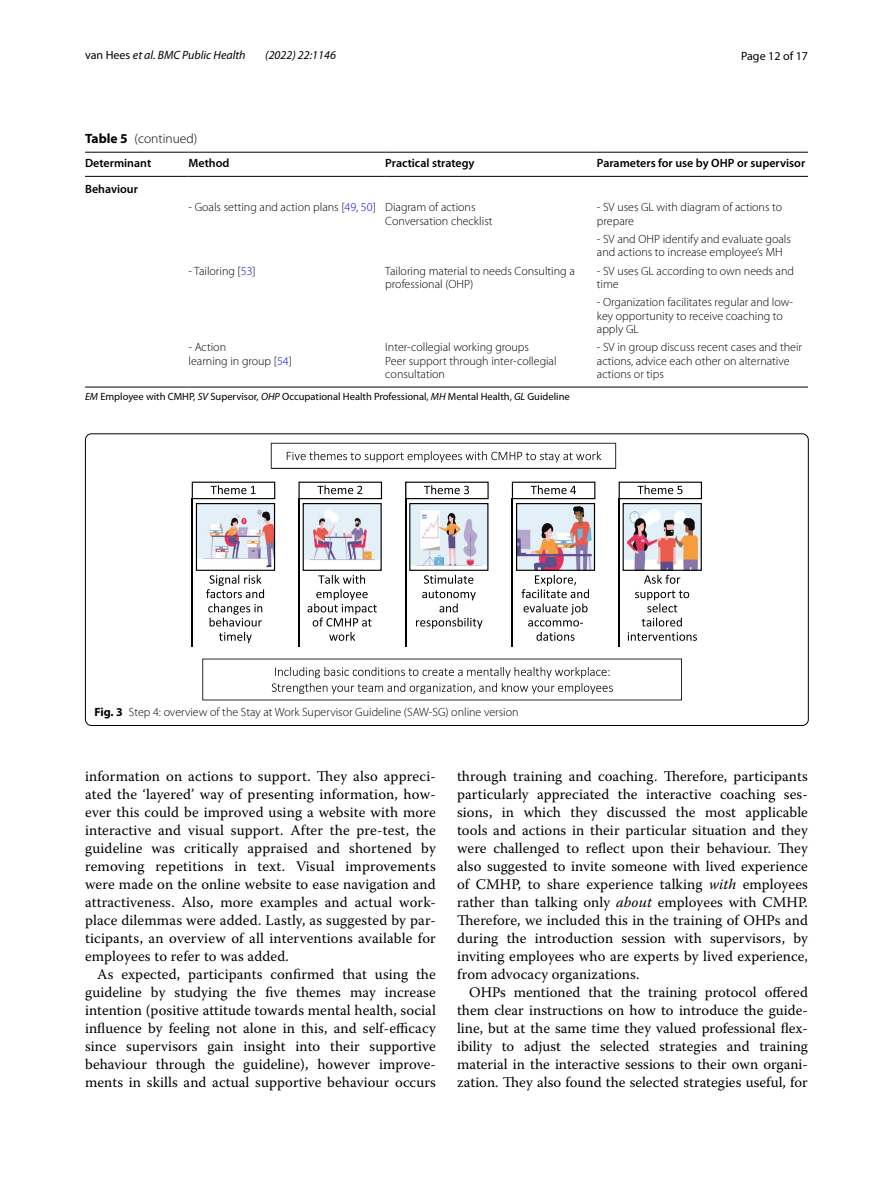
<style>
.page{position:relative;width:893px;height:1187px;background:#fff}
.page>*{position:absolute;margin:0;border:0;box-sizing:border-box;transform-origin:0 0}
.t1{font:14.7px/18px "Warnock Pro";letter-spacing:.005em;color:#000;text-align:justify}
.t2{font:300 13.5px "Myriad Pro";color:#000}
.t3{font:300 12px/13.5px "Myriad Pro";color:#000}
.t4{font:600 12px "Myriad Pro";color:#000}
.t5{font:italic 12px "Myriad Pro";color:#000}
.t6{font:12px "Myriad Pro";color:#000}
.t7{font:10.5px "Myriad Pro";color:#000}
.s1{font-style:normal}
.s2{font-weight:700}
.s3{color:#00f}
.s4{font-style:italic}
</style>
<div class="page">
<hr style="left:85px;top:152px;width:104px;height:1px;background:#000">
<hr style="left:85px;top:176px;width:104px;height:1px;background:#000">
<hr style="left:189px;top:152px;width:196px;height:1px;background:#000">
<hr style="left:189px;top:176px;width:196px;height:1px;background:#000">
<hr style="left:385px;top:152px;width:212px;height:1px;background:#000">
<hr style="left:385px;top:176px;width:212px;height:1px;background:#000">
<hr style="left:597px;top:152px;width:211px;height:1px;background:#000">
<hr style="left:597px;top:176px;width:211px;height:1px;background:#000">
<hr style="left:85px;top:387px;width:104px;height:1px;background:#000">
<hr style="left:189px;top:387px;width:196px;height:1px;background:#000">
<hr style="left:385px;top:387px;width:212px;height:1px;background:#000">
<hr style="left:597px;top:387px;width:211px;height:1px;background:#000">
<img style="left:275px;top:503px;width:344px;height:67px">
<svg style="left:271px;top:443px;width:345px;height:26px"></svg>
<hr style="left:192px;top:498px;width:1px;height:149px;background:#000">
<svg style="left:192px;top:481px;width:83px;height:162px"></svg>
<hr style="left:298px;top:498px;width:2px;height:149px;background:#000">
<svg style="left:308px;top:589px;width:69px;height:51px"></svg>
<svg style="left:298px;top:481px;width:84px;height:102px"></svg>
<hr style="left:405px;top:498px;width:1px;height:149px;background:#000">
<svg style="left:416px;top:590px;width:66px;height:38px"></svg>
<svg style="left:405px;top:481px;width:84px;height:102px"></svg>
<hr style="left:512px;top:498px;width:1px;height:149px;background:#000">
<svg style="left:528px;top:620px;width:55px;height:20px"></svg>
<img style="left:512px;top:481px;width:83px;height:133px">
<hr style="left:619px;top:498px;width:1px;height:149px;background:#000">
<svg style="left:635px;top:590px;width:54px;height:36px"></svg>
<svg style="left:628px;top:632px;width:69px;height:8px"></svg>
<svg style="left:619px;top:481px;width:83px;height:102px"></svg>
<svg style="left:202px;top:658px;width:480px;height:42px"></svg>
<p class="t5" style="left:85px;top:48px;width:162px"><span class="s1">van Hees</span> et al. BMC Public Health</p>
<p class="t5" style="left:265px;top:48px;width:72px">(2022) 22:1146</p>
<p class="t6" style="left:741px;top:48px;width:68px">Page 12 of 17</p>
<p class="t2" style="left:85px;top:131px;width:114px"><span class="s2">Table 5</span> (continued)</p>
<p class="t4" style="left:85px;top:155px;width:68px">Determinant</p>
<p class="t4" style="left:189px;top:155px;width:42px">Method</p>
<p class="t4" style="left:385px;top:155px;width:91px">Practical strategy</p>
<p class="t4" style="left:597px;top:155px;width:210px">Parameters for use by OHP or supervisor</p>
<p class="t4" style="left:85px;top:181px;width:55px">Behaviour</p>
<p class="t3" style="left:385px;top:201px;width:109px;text-indent:-197px">- Goals setting and action plans [<span class="s3">49</span>, <span class="s3">50</span>] Diagram of actions<br>Conversation checklist</p>
<p class="t3" style="left:597px;top:201px;width:187px">- SV uses GL with diagram of actions to prepare</p>
<p class="t3" style="left:597px;top:232px;width:195px">- SV and OHP identify and evaluate goals and actions to increase employee’s MH</p>
<p class="t3" style="left:189px;top:264px;width:69px">- Tailoring [<span class="s3">53</span>]</p>
<p class="t3" style="left:385px;top:264px;width:191px">Tailoring material to needs Consulting a professional (OHP)</p>
<p class="t3" style="left:597px;top:264px;width:199px">- SV uses GL according to own needs and time</p>
<p class="t3" style="left:597px;top:295px;width:198px">- Organization facilitates regular and low&shy;key opportunity to receive coaching to apply GL</p>
<p class="t3" style="left:189px;top:341px;width:105px">- Action<br>learning in group [<span class="s3">54</span>]</p>
<p class="t3" style="left:385px;top:341px;width:173px">Inter-collegial working groups<br>Peer support through inter-collegial consultation</p>
<p class="t3" style="left:597px;top:341px;width:207px">- SV in group discuss recent cases and their actions, advice each other on alternative actions or tips</p>
<p class="t7" style="left:85px;top:389px;width:486px"><span class="s4">EM</span> Employee with CMHP, <span class="s4">SV</span> Supervisor, <span class="s4">OHP</span> Occupational Health Professional, <span class="s4">MH</span> Mental Health, <span class="s4">GL</span> Guideline</p>
<p class="t3" style="left:94px;top:705px;width:426px"><span class="s2">Fig. 3</span> Step 4: overview of the Stay at Work Supervisor Guideline (SAW-SG) online version</p>
<p class="t1" style="left:85px;top:767px;width:352px">information on actions to support. They also appreci&shy;ated the ‘layered’ way of presenting information, how&shy;ever this could be improved using a website with more interactive and visual support. After the pre-test, the guideline was critically appraised and shortened by removing repetitions in text. Visual improvements were made on the online website to ease navigation and attractiveness. Also, more examples and actual work&shy;place dilemmas were added. Lastly, as suggested by par&shy;ticipants, an overview of all interventions available for employees to refer to was added.</p>
<p class="t1" style="left:85px;top:965px;width:352px;text-indent:12px">As expected, participants confirmed that using the guideline by studying the five themes may increase intention (positive attitude towards mental health, social influence by feeling not alone in this, and self-efficacy since supervisors gain insight into their supportive behaviour through the guideline), however improve&shy;ments in skills and actual supportive behaviour occurs</p>
<p class="t1" style="left:457px;top:767px;width:352px">through training and coaching. Therefore, participants particularly appreciated the interactive coaching ses&shy;sions, in which they discussed the most applicable tools and actions in their particular situation and they were challenged to reflect upon their behaviour. They also suggested to invite someone with lived experience of CMHP, to share experience talking <span class="s4">with</span> employees rather than talking only <span class="s4">about</span> employees with CMHP.<br>Therefore, we included this in the training of OHPs and during the introduction session with supervisors, by inviting employees who are experts by lived experience, from advocacy organizations.</p>
<p class="t1" style="left:457px;top:982px;width:352px;text-indent:12px">OHPs mentioned that the training protocol offered them clear instructions on how to introduce the guide&shy;line, but at the same time they valued professional flex&shy;ibility to adjust the selected strategies and training material in the interactive sessions to their own organi&shy;zation. They also found the selected strategies useful, for</p>
</div>
